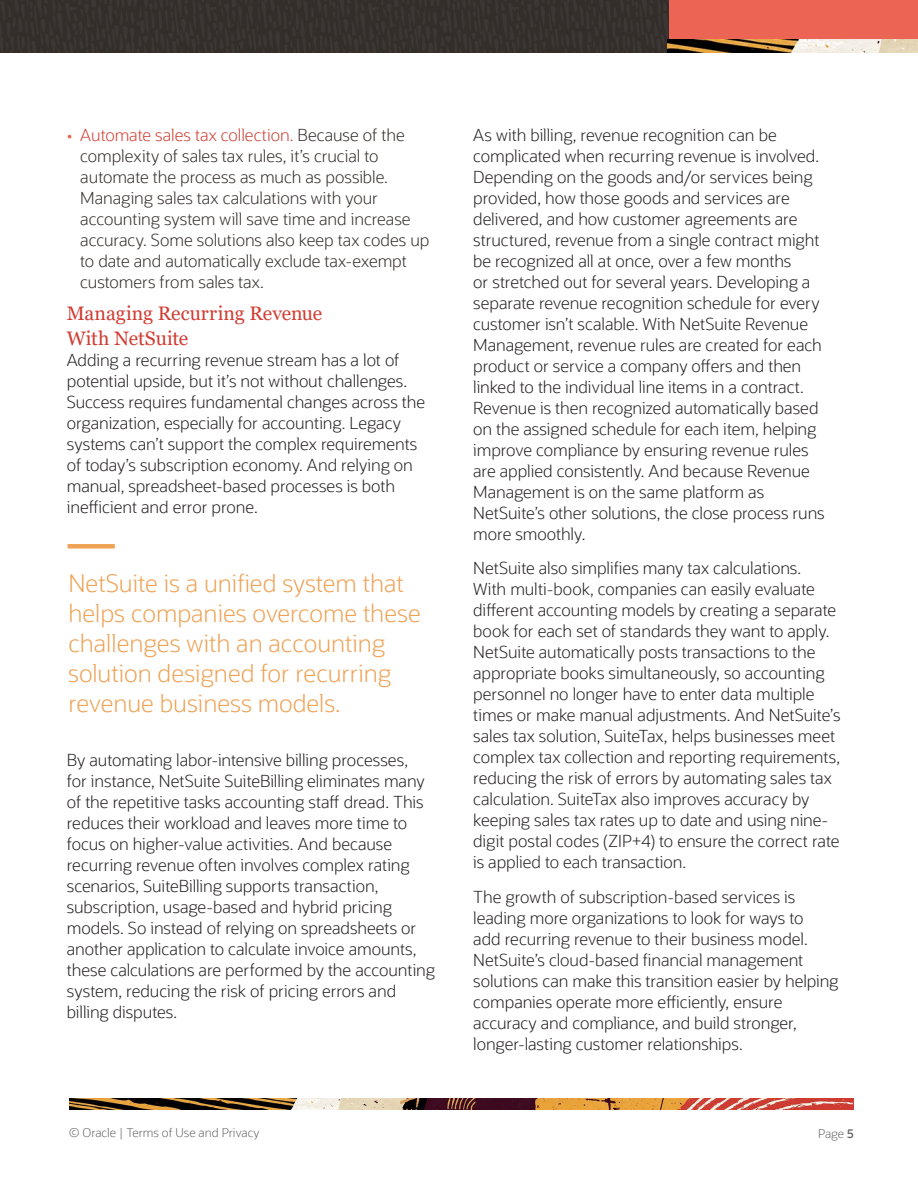
<style>
.page{position:relative;width:918px;height:1188px;background:#fff}
.page>*{position:absolute;margin:0;border:0;box-sizing:border-box;transform-origin:0 0}
.t1{font:300 24px/30px "Oracle Sans";color:#eea357}
.H2_Main_Body_Header{font:19.5px/24.8px "Georgia";color:#d03d33}
.Main_Body_2016{font:300 16.5px/21px "Oracle Sans";letter-spacing:-.005em;color:#231f20}
.t2{font:300 16.5px/21px "Oracle Sans";color:#312d2a}
.t3{font:300 12px "Oracle Sans";color:#666}
.s1{color:#ee644f}
.s2{color:#d03d33}
.s3{color:#656666}
.s4{font-weight:600}
</style>
<div class="page">
<div style="left:669px;top:0;width:249px;height:50px;background:#ec6554"></div>
<img style="left:0;top:0;width:669px;height:52px">
<img style="left:668px;top:39px;width:250px;height:13px">
<img style="left:70px;top:1099px;width:784px;height:10px">
<div style="left:68px;top:544px;width:47px;height:5px;background:#eea357"></div>
<p class="t2" style="left:80px;top:124px;width:350px;text-indent:-14px"><span class="s1">•</span> <span class="s2">Automate sales tax collection.</span> Because of the complexity of sales tax rules, it’s crucial to automate the process as much as possible.<br>Managing sales tax calculations with your accounting system will save time and increase accuracy. Some solutions also keep tax codes up to date and automatically exclude tax-exempt customers from sales tax.</p>
<p class="H2_Main_Body_Header" style="left:67px;top:302px;width:257px">Managing Recurring Revenue<br>With NetSuite</p>
<p class="Main_Body_2016" style="left:67px;top:350px;width:360px">Adding a recurring revenue stream has a lot of potential upside, but it’s not without challenges.<br>Success requires fundamental changes across the organization, especially for accounting. Legacy systems can’t support the complex requirements of today’s subscription economy. And relying on manual, spreadsheet-based processes is both inefficient and error prone.</p>
<p class="t1" style="left:68px;top:569px;width:354px">NetSuite is a unified system that helps companies overcome these challenges with an accounting solution designed for recurring revenue business models.</p>
<p class="Main_Body_2016" style="left:67px;top:749px;width:370px">By automating labor-intensive billing processes,<br>for instance, NetSuite SuiteBilling eliminates many of the repetitive tasks accounting staff dread. This reduces their workload and leaves more time to focus on higher-value activities. And because recurring revenue often involves complex rating scenarios, SuiteBilling supports transaction, subscription, usage-based and hybrid pricing models. So instead of relying on spreadsheets or another application to calculate invoice amounts, these calculations are performed by the accounting system, reducing the risk of pricing errors and billing disputes.</p>
<p class="Main_Body_2016" style="left:473px;top:124px;width:353px">As with billing, revenue recognition can be complicated when recurring revenue is involved.<br>Depending on the goods and/or services being provided, how those goods and services are delivered, and how customer agreements are structured, revenue from a single contract might be recognized all at once, over a few months<br>or stretched out for several years. Developing a separate revenue recognition schedule for every customer isn’t scalable. With NetSuite Revenue Management, revenue rules are created for each product or service a company offers and then linked to the individual line items in a contract.<br>Revenue is then recognized automatically based on the assigned schedule for each item, helping improve compliance by ensuring revenue rules are applied consistently. And because Revenue Management is on the same platform as NetSuite’s other solutions, the close process runs more smoothly.</p>
<p class="Main_Body_2016" style="left:473px;top:558px;width:369px">NetSuite also simplifies many tax calculations.<br>With multi-book, companies can easily evaluate different accounting models by creating a separate book for each set of standards they want to apply.<br>NetSuite automatically posts transactions to the appropriate books simultaneously, so accounting personnel no longer have to enter data multiple times or make manual adjustments. And NetSuite’s sales tax solution, SuiteTax, helps businesses meet complex tax collection and reporting requirements, reducing the risk of errors by automating sales tax calculation. SuiteTax also improves accuracy by keeping sales tax rates up to date and using nine&shy;digit postal codes (ZIP+4) to ensure the correct rate is applied to each transaction.</p>
<p class="Main_Body_2016" style="left:473px;top:887px;width:367px">The growth of subscription-based services is leading more organizations to look for ways to<br>add recurring revenue to their business model.<br>NetSuite’s cloud-based financial management solutions can make this transition easier by helping companies operate more efficiently, ensure accuracy and compliance, and build stronger, longer-lasting customer relationships.</p>
<p class="t3" style="left:69px;top:1126px;width:192px"><span class="s3">© Oracle |</span> Terms of Use and Privacy</p>
<p class="t3" style="left:818px;top:1127px;width:37px">Page <span class="s4">5</span></p>
</div>
